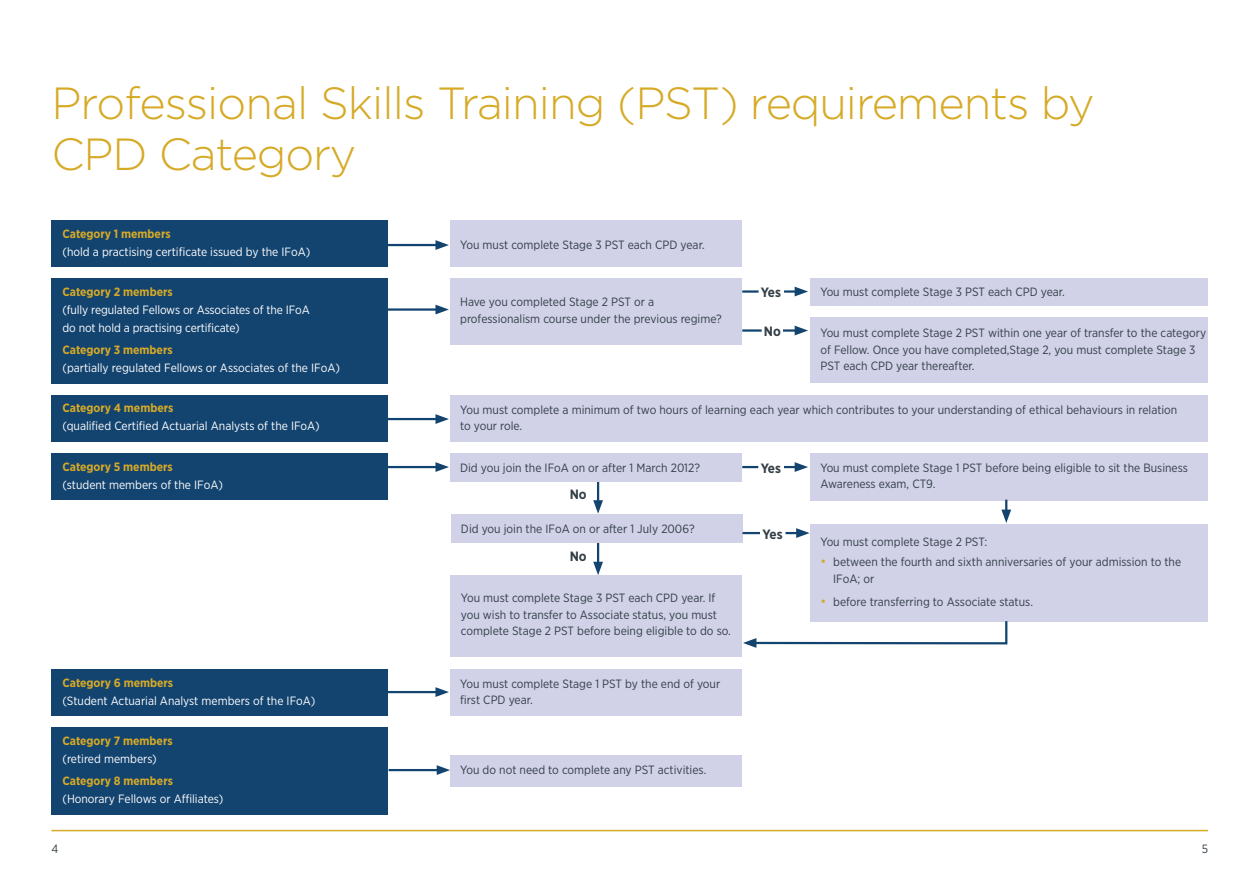
<style>
.page{position:relative;width:1259px;height:893px;background:#fff}
.page>*{position:absolute;margin:0;border:0;box-sizing:border-box;transform-origin:0 0}
.Main_title{font:300 45px/51px "Gotham";letter-spacing:-.025em;color:#d6aa26}
.Small_sub_title{font:700 13.5px "Gotham Narrow";color:#333f47}
.Body_copy{font:12px/16.5px "Gotham Narrow";color:#333f47}
.Body_copy-2{font:12px/18px "Gotham Narrow";color:#fff}
.Body_copy-3{font:700 12px "Gotham Narrow";color:#d6aa26}
.LH_page_no{font:12px "Gotham Narrow";color:#333f47}
.RH_page_no{font:12px "Gotham Narrow";color:#333f47}
.s1{font-size:13.5px;color:#d6aa26}
</style>
<div class="page">
<hr style="left:51px;top:830px;width:1157px;height:1px;background:#d6aa26">
<div style="left:51px;top:395px;width:336px;height:47px;background:#13436f"></div>
<div style="left:51px;top:453px;width:336px;height:47px;background:#13436f"></div>
<div style="left:51px;top:220px;width:336px;height:47px;background:#13436f"></div>
<div style="left:51px;top:278px;width:336px;height:106px;background:#13436f"></div>
<div style="left:51px;top:669px;width:336px;height:47px;background:#13436f"></div>
<div style="left:51px;top:728px;width:336px;height:87px;background:#13436f"></div>
<hr style="left:597px;top:481px;width:2px;height:23px;background:#13436f">
<svg style="left:593px;top:500px;width:10px;height:14px"></svg>
<hr style="left:597px;top:543px;width:2px;height:23px;background:#13436f">
<svg style="left:593px;top:562px;width:10px;height:13px"></svg>
<div style="left:450px;top:395px;width:758px;height:47px;background:#d1d1e8"></div>
<div style="left:450px;top:453px;width:292px;height:28px;background:#d1d1e8"></div>
<div style="left:450px;top:220px;width:292px;height:47px;background:#d1d1e8"></div>
<div style="left:450px;top:278px;width:292px;height:67px;background:#d1d1e8"></div>
<div style="left:450px;top:669px;width:292px;height:47px;background:#d1d1e8"></div>
<div style="left:450px;top:755px;width:292px;height:32px;background:#d1d1e8"></div>
<div style="left:450px;top:575px;width:292px;height:82px;background:#d1d1e8"></div>
<div style="left:810px;top:453px;width:398px;height:47px;background:#d1d1e8"></div>
<div style="left:810px;top:278px;width:398px;height:28px;background:#d1d1e8"></div>
<div style="left:810px;top:524px;width:398px;height:97px;background:#d1d1e8"></div>
<div style="left:810px;top:317px;width:398px;height:66px;background:#d1d1e8"></div>
<div style="left:450px;top:514px;width:292px;height:29px;background:#d1d1e8"></div>
<svg style="left:784px;top:462px;width:24px;height:10px"></svg>
<svg style="left:742px;top:466px;width:16px;height:2px"></svg>
<svg style="left:785px;top:528px;width:24px;height:10px"></svg>
<svg style="left:742px;top:532px;width:18px;height:2px"></svg>
<svg style="left:1001px;top:500px;width:10px;height:23px"></svg>
<hr style="left:784px;top:290px;width:15px;height:3px;background:#13436f">
<svg style="left:794px;top:287px;width:14px;height:9px"></svg>
<hr style="left:742px;top:290px;width:16px;height:3px;background:#13436f">
<hr style="left:783px;top:329px;width:16px;height:3px;background:#13436f">
<svg style="left:794px;top:326px;width:14px;height:9px"></svg>
<hr style="left:742px;top:329px;width:19px;height:3px;background:#13436f">
<hr style="left:387px;top:244px;width:53px;height:2px;background:#13436f">
<svg style="left:435px;top:240px;width:14px;height:10px"></svg>
<hr style="left:387px;top:308px;width:53px;height:3px;background:#13436f">
<svg style="left:435px;top:305px;width:14px;height:9px"></svg>
<hr style="left:387px;top:418px;width:53px;height:2px;background:#13436f">
<svg style="left:435px;top:414px;width:14px;height:10px"></svg>
<hr style="left:387px;top:466px;width:53px;height:2px;background:#13436f">
<svg style="left:435px;top:462px;width:14px;height:10px"></svg>
<hr style="left:387px;top:691px;width:53px;height:2px;background:#13436f">
<svg style="left:435px;top:687px;width:14px;height:10px"></svg>
<hr style="left:388px;top:769px;width:53px;height:2px;background:#13436f">
<svg style="left:437px;top:765px;width:13px;height:10px"></svg>
<svg style="left:743px;top:621px;width:265px;height:27px"></svg>
<p class="Main_title" style="left:51px;top:76px;width:1044px">Professional Skills Training (PST) requirements by<br>CPD Category</p>
<p class="Body_copy-3" style="left:62px;top:226px;width:110px">Category 1 members</p>
<p class="Body_copy-2" style="left:62px;top:242px;width:249px">(hold a practising certificate issued by the IFoA)</p>
<p class="Body_copy-3" style="left:62px;top:284px;width:112px">Category 2 members</p>
<p class="Body_copy-2" style="left:62px;top:300px;width:249px">(fully regulated Fellows or Associates of the IFoA do not hold a practising certificate)</p>
<p class="Body_copy-3" style="left:62px;top:342px;width:112px">Category 3 members</p>
<p class="Body_copy-2" style="left:62px;top:359px;width:279px">(partially regulated Fellows or Associates of the IFoA)</p>
<p class="Body_copy-3" style="left:62px;top:400px;width:112px">Category 4 members</p>
<p class="Body_copy-2" style="left:62px;top:417px;width:259px">(qualified Certified Actuarial Analysts of the IFoA)</p>
<p class="Body_copy-3" style="left:62px;top:459px;width:112px">Category 5 members</p>
<p class="Body_copy-2" style="left:62px;top:475px;width:162px">(student members of the IFoA)</p>
<p class="Body_copy-3" style="left:62px;top:675px;width:112px">Category 6 members</p>
<p class="Body_copy-2" style="left:62px;top:691px;width:254px">(Student Actuarial Analyst members of the IFoA)</p>
<p class="Body_copy-3" style="left:62px;top:733px;width:112px">Category 7 members</p>
<p class="Body_copy-2" style="left:62px;top:749px;width:96px">(retired members)</p>
<p class="Body_copy-3" style="left:62px;top:773px;width:112px">Category 8 members</p>
<p class="Body_copy-2" style="left:62px;top:790px;width:162px">(Honorary Fellows or Affiliates)</p>
<p class="Body_copy" style="left:460px;top:236px;width:246px">You must complete Stage 3 PST each CPD year.</p>
<p class="Body_copy" style="left:460px;top:293px;width:263px">Have you completed Stage 2 PST or a professionalism course under the previous regime?</p>
<p class="Small_sub_title" style="left:761px;top:284px;width:22px">Yes</p>
<p class="Small_sub_title" style="left:764px;top:323px;width:19px">No</p>
<p class="Body_copy" style="left:820px;top:283px;width:246px">You must complete Stage 3 PST each CPD year.</p>
<p class="Body_copy" style="left:820px;top:324px;width:387px">You must complete Stage 2 PST within one year of transfer to the category of Fellow. Once you have completed,Stage 2, you must complete Stage 3<br>PST each CPD year thereafter.</p>
<p class="Body_copy" style="left:460px;top:401px;width:718px">You must complete a minimum of two hours of learning each year which contributes to your understanding of ethical behaviours in relation to your role.</p>
<p class="Body_copy" style="left:460px;top:459px;width:241px">Did you join the IFoA on or after 1 March 2012?</p>
<p class="Body_copy" style="left:820px;top:459px;width:369px">You must complete Stage 1 PST before being eligible to sit the Business<br>Awareness exam, CT9.</p>
<p class="Small_sub_title" style="left:761px;top:459px;width:22px">Yes</p>
<p class="Small_sub_title" style="left:570px;top:486px;width:19px">No</p>
<p class="Body_copy" style="left:461px;top:520px;width:235px">Did you join the IFoA on or after 1 July 2006?</p>
<p class="Small_sub_title" style="left:570px;top:547px;width:19px">No</p>
<p class="Body_copy" style="left:461px;top:589px;width:272px">You must complete Stage 3 PST each CPD year. If you wish to transfer to Associate status, you must complete Stage 2 PST before being eligible to do so.</p>
<p class="Body_copy" style="left:460px;top:675px;width:262px">You must complete Stage 1 PST by the end of your first CPD year.</p>
<p class="Body_copy" style="left:460px;top:761px;width:248px">You do not need to complete any PST activities.</p>
<p class="Small_sub_title" style="left:762px;top:525px;width:22px">Yes</p>
<p class="Body_copy" style="left:820px;top:533px;width:168px">You must complete Stage 2 PST:</p>
<p class="Body_copy" style="left:833px;top:554px;width:349px;text-indent:-13px"><span class="s1">•</span> between the fourth and sixth anniversaries of your admission to the<br>IFoA; or</p>
<p class="Body_copy" style="left:820px;top:593px;width:214px"><span class="s1">•</span> before transferring to Associate status.</p>
<p class="LH_page_no" style="left:51px;top:841px;width:8px">4</p>
<p class="RH_page_no" style="left:1202px;top:841px;width:8px">5</p>
</div>
